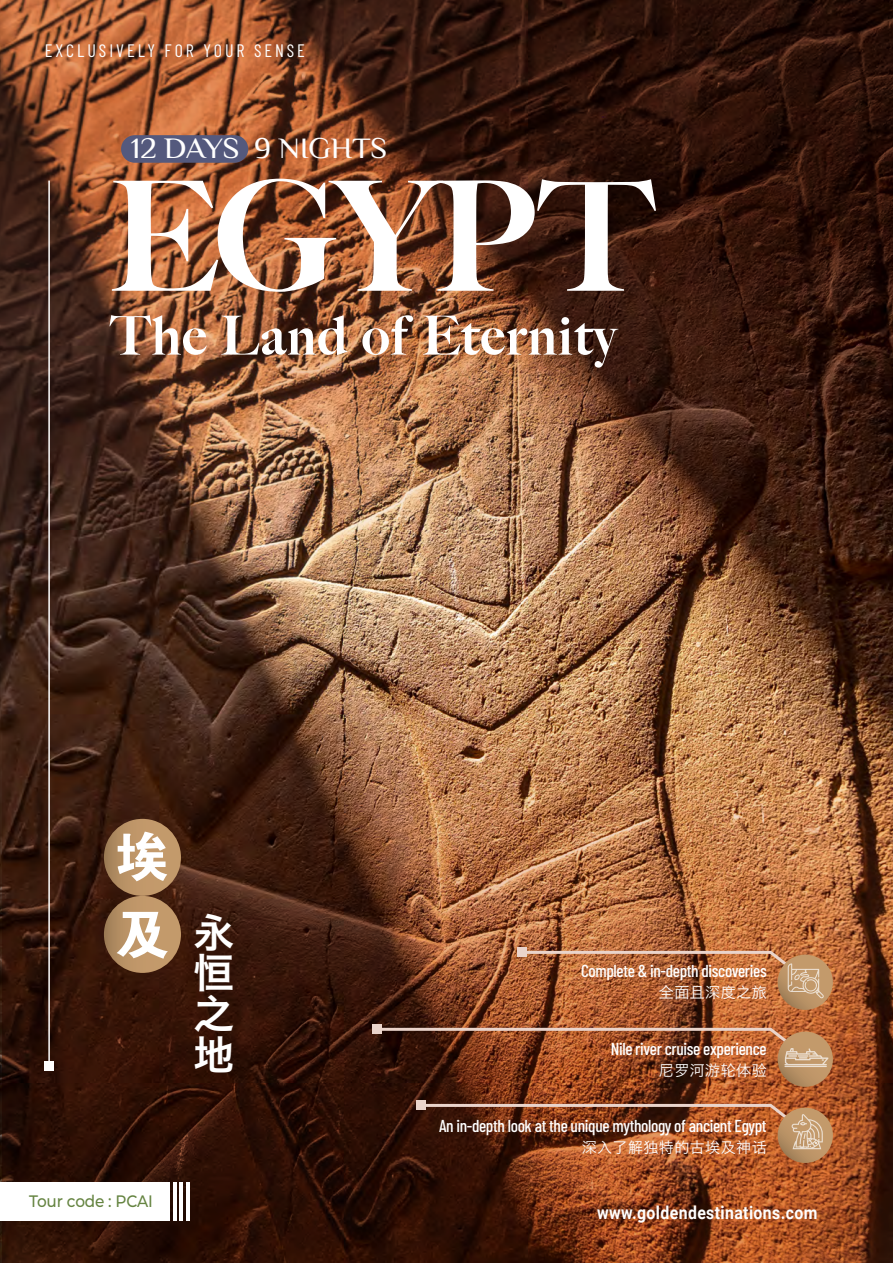
<style>
.page{position:relative;width:893px;height:1263px;background:#fff}
.page>*{position:absolute;margin:0;border:0;box-sizing:border-box;transform-origin:0 0}
.t1{font:900 152.7px "Big Caslon FB";letter-spacing:-.015em;color:#fff}
.t2{font:900 54px "Big Caslon FB";letter-spacing:.025em;color:#fff}
.t3{font:40.5px/40.5px "Hiragino Sans GB W6";color:#fff;text-align:justify}
.t4{font:29.55px "ZCOOL Xiao Wei";letter-spacing:-.02em;color:#fff;scale:1.08 1}
.t5{font:700 18px "Roboto";letter-spacing:.025em;color:#fff;scale:.88 1}
.t6{font:18px "Barlow Condensed";letter-spacing:.165em;color:#fff}
.t7{font:500 17.25px "Barlow Condensed";letter-spacing:-.02em;color:#fff}
.t8{font:500 16.65px "Montserrat";letter-spacing:-.01em;color:#658441;scale:.92 1}
.t9{font:15px "Hiragino Sans GB W3";letter-spacing:.03em;color:#fff}
</style>
<div class="page">
<img style="left:0;top:607px;width:893px;height:656px">
<img style="left:2px;top:664px;width:891px;height:599px">
<img style="left:0;top:0;width:893px;height:607px">
<svg style="left:777px;top:1108px;width:56px;height:55px"></svg>
<svg style="left:777px;top:1031px;width:56px;height:56px"></svg>
<div style="left:416px;top:1100px;width:10px;height:10px;background:#ead4cb"></div>
<div style="left:372px;top:1024px;width:10px;height:10px;background:#ead4cb"></div>
<svg style="left:777px;top:954px;width:56px;height:56px"></svg>
<div style="left:517px;top:947px;width:10px;height:10px;background:#ead4cb"></div>
<hr style="left:48px;top:181px;width:2px;height:889px;background:#fff">
<div style="left:44px;top:1061px;width:10px;height:10px;background:#fff"></div>
<svg style="left:104px;top:819px;width:77px;height:77px;background:#b89164"></svg>
<svg style="left:104px;top:896px;width:77px;height:77px;background:#b89165"></svg>
<svg style="left:117px;top:831px;width:50px;height:50px"></svg>
<svg style="left:117px;top:912px;width:51px;height:47px"></svg>
<div style="left:0;top:1182px;width:170px;height:38px;background:#fff"></div>
<hr style="left:173px;top:1182px;width:4px;height:38px;background:#fff">
<hr style="left:180px;top:1182px;width:3px;height:38px;background:#fff">
<hr style="left:186px;top:1182px;width:3px;height:38px;background:#fff">
<div style="left:121px;top:135px;width:127px;height:28px;background:#54597d;border-radius:14px"></div>
<svg style="left:519px;top:949px;width:304px;height:49px;background:#b36e44"></svg>
<svg style="left:374px;top:1026px;width:454px;height:41px;background:#8d5031"></svg>
<svg style="left:418px;top:1102px;width:404px;height:47px;background:#83482a"></svg>
<p class="t6" style="left:45px;top:38px;width:262px">EXCLUSIVELY FOR YOUR SENSE</p>
<h3 class="t4" style="left:131px;top:133px;width:239px">12 DAYS 9 NIGHTS</h3>
<h1 class="t1" style="left:108px;top:145px;width:545px">EGYPT</h1>
<h2 class="t2" style="left:111px;top:303px;width:506px">The Land of Eternity</h2>
<h3 class="t3" style="left:193px;top:911px;width:41px">永恒之地</h3>
<p class="t8" style="left:29px;top:1189px;width:136px">Tour code : PCAI</p>
<p class="t7" style="left:581px;top:958px;width:187px">Complete &amp; in-depth discoveries</p>
<p class="t9" style="left:659px;top:983px;width:109px">全面且深度之旅</p>
<p class="t7" style="left:611px;top:1036px;width:157px">Nile river cruise experience</p>
<p class="t9" style="left:659px;top:1061px;width:109px">尼罗河游轮体验</p>
<p class="t7" style="left:439px;top:1113px;width:329px">An in-depth look at the unique mythology of ancient Egypt</p>
<p class="t9" style="left:581px;top:1138px;width:186px">深入了解独特的古埃及神话</p>
<p class="t5" style="left:597px;top:1200px;width:252px">www.goldendestinations.com</p>
</div>
